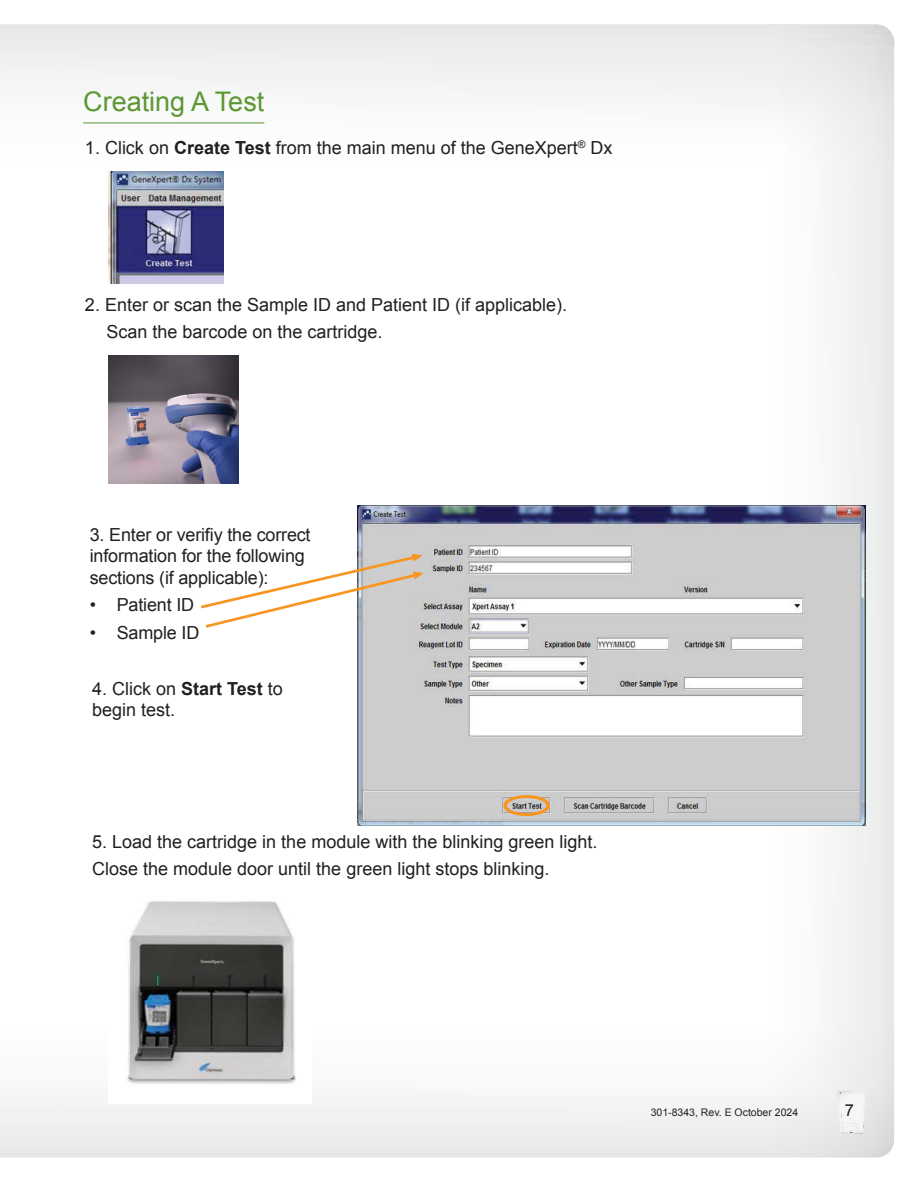
<style>
.page{position:relative;width:918px;height:1188px;background:#fff}
.page>*{position:absolute;margin:0;border:0;box-sizing:border-box;transform-origin:0 0}
.t1{font:27px "Arial";color:#5d9732}
.t2{font:18px/21.6px "Arial";color:#231f20}
.t3{font:16.5px "Arial";color:#231f20}
.t4{font:10.5px "Arial";color:#231f20}
.s1{font-weight:700}
</style>
<div class="page">
<hr style="left:83px;top:123px;width:181px;height:1px;background:#5d9732">
<img style="left:125px;top:901px;width:176px;height:185px">
<img style="left:358px;top:505px;width:507px;height:320px">
<img style="left:108px;top:171px;width:115px;height:112px">
<img style="left:108px;top:356px;width:130px;height:127px">
<svg style="left:201px;top:554px;width:223px;height:76px"></svg>
<div style="left:504px;top:795px;width:46px;height:21px;border:3px solid #f89520;border-radius:50%"></div>
<img style="left:837px;top:1111px;width:1px;height:23px">
<img style="left:837px;top:1091px;width:1px;height:20px">
<img style="left:838px;top:1091px;width:27px;height:43px">
<svg style="left:841px;top:1091px;width:10px;height:5px"></svg>
<img style="left:851px;top:1091px;width:14px;height:5px">
<h1 class="t1" style="left:83px;top:84px;width:183px">Creating A Test</h1>
<p class="t2" style="left:85px;top:137px;width:529px">1. Click on <span class="s1">Create Test</span> from the main menu of the GeneXpert<sup>®</sup> Dx</p>
<p class="t2" style="left:107px;top:291px;width:462px;line-height:27.6px;text-indent:-22px">2. Enter or scan the Sample ID and Patient ID (if applicable).<br>Scan the barcode on the cartridge.</p>
<p class="t2" style="left:90px;top:524px;width:222px">3. Enter or verifiy the correct information for the following sections (if applicable):</p>
<p class="t2" style="left:90px;top:596px;width:106px">• Patient ID</p>
<p class="t2" style="left:90px;top:623px;width:111px">• Sample ID</p>
<p class="t2" style="left:92px;top:678px;width:192px">4. Click on <span class="s1">Start Test</span> to begin test.</p>
<p class="t2" style="left:92px;top:828px;width:507px;line-height:27.6px">5. Load the cartridge in the module with the blinking green light.<br>Close the module door until the green light stops blinking.</p>
<p class="t4" style="left:651px;top:1105px;width:149px">301-8343, Rev. E October 2024</p>
<p class="t3" style="left:845px;top:1104px;width:11px">7</p>
</div>
